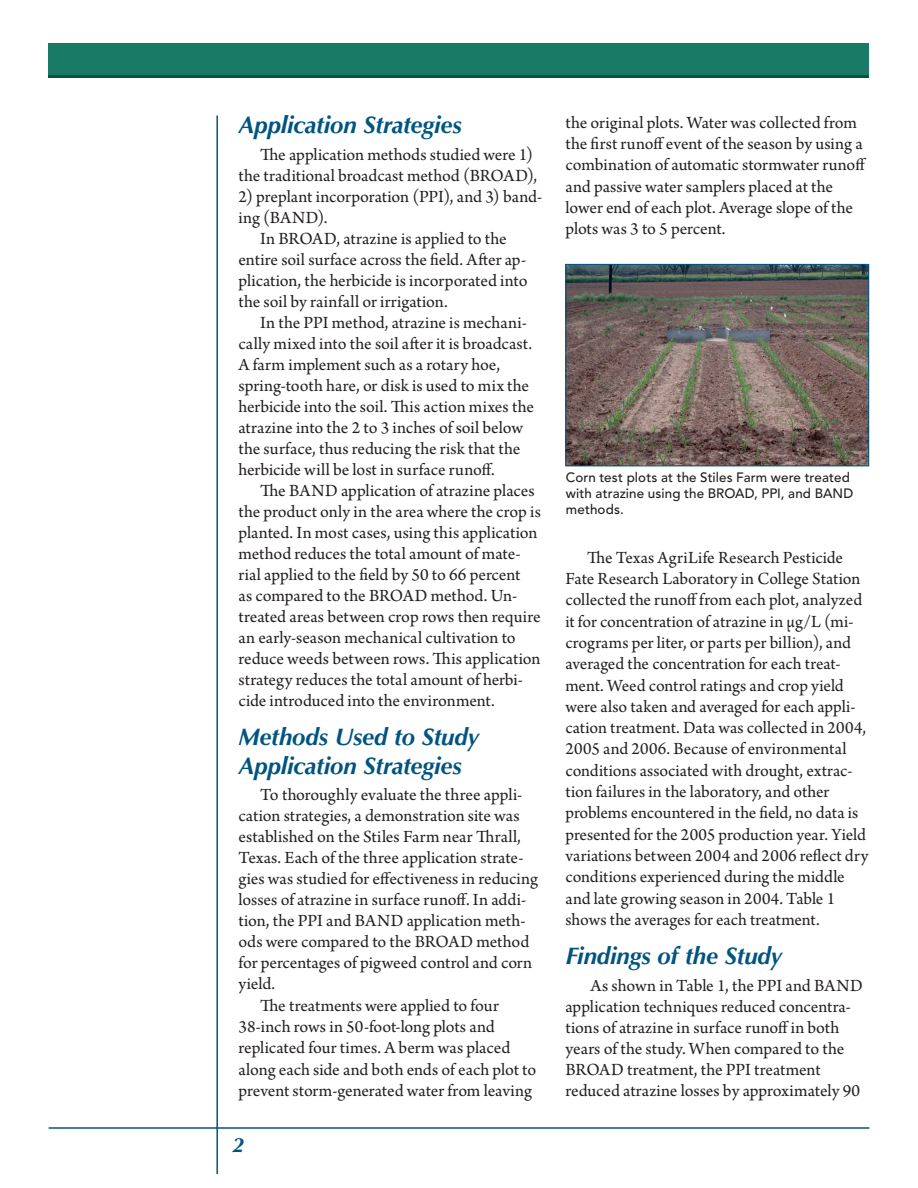
<style>
.page{position:relative;width:918px;height:1188px;background:#fff}
.page>*{position:absolute;margin:0;border:0;box-sizing:border-box;transform-origin:0 0}
.Papragraph_headings{font:italic 700 24px/28.8px "Optima";letter-spacing:-.015em;color:#005480}
.Page_number_left{font:italic 700 21px "Optima";color:#005480}
.Body_text{font:18px/21px "Arno Pro";letter-spacing:-.005em;color:#231f20}
.captions{font:500 13.5px/16.2px "Avenir";letter-spacing:.01em;color:#231f20}
</style>
<div class="page">
<div style="left:49px;top:43px;width:820px;height:35px;background:#197b66"></div>
<hr style="left:216px;top:116px;width:2px;height:1058px;background:#005480">
<hr style="left:49px;top:1127px;width:820px;height:2px;background:#005480">
<hr style="left:48px;top:75px;width:821px;height:3px;background:#00573c">
<img style="left:568px;top:266px;width:299px;height:198px">
<div style="left:566px;top:264px;width:303px;height:202px;border:1px solid #005480"></div>
<p class="Papragraph_headings" style="left:238px;top:111px;width:225px">Application Strategies</p>
<p class="Body_text" style="left:238px;top:145px;width:300px;text-align:right">The application methods studied were 1) the traditional broadcast method (BROAD),</p>
<p class="Body_text" style="left:238px;top:187px;width:305px">2) preplant incorporation (PPI), and 3) band&shy;ing (BAND).</p>
<p class="Body_text" style="left:238px;top:229px;width:291px;text-indent:22px">In BROAD, atrazine is applied to the entire soil surface across the field. After ap&shy;plication, the herbicide is incorporated into the soil by rainfall or irrigation.</p>
<p class="Body_text" style="left:238px;top:313px;width:297px;text-indent:22px">In the PPI method, atrazine is mechani&shy;cally mixed into the soil after it is broadcast.<br>A farm implement such as a rotary hoe, spring-tooth hare, or disk is used to mix the herbicide into the soil. This action mixes the atrazine into the 2 to 3 inches of soil below the surface, thus reducing the risk that the herbicide will be lost in surface runoff.</p>
<p class="Body_text" style="left:238px;top:481px;width:304px;text-indent:22px">The BAND application of atrazine places the product only in the area where the crop is planted. In most cases, using this application method reduces the total amount of mate&shy;rial applied to the field by 50 to 66 percent<br>as compared to the BROAD method. Un&shy;treated areas between crop rows then require an early-season mechanical cultivation to reduce weeds between rows. This application strategy reduces the total amount of herbi&shy;cide introduced into the environment.</p>
<p class="Papragraph_headings" style="left:238px;top:723px;width:243px">Methods Used to Study<br>Application Strategies</p>
<p class="Body_text" style="left:238px;top:785px;width:301px;text-indent:22px">To thoroughly evaluate the three appli&shy;cation strategies, a demonstration site was established on the Stiles Farm near Thrall, Texas. Each of the three application strate&shy;gies was studied for effectiveness in reducing losses of atrazine in surface runoff. In addi&shy;tion, the PPI and BAND application meth&shy;ods were compared to the BROAD method for percentages of pigweed control and corn yield.</p>
<p class="Body_text" style="left:238px;top:996px;width:299px;text-indent:22px">The treatments were applied to four 38-inch rows in 50-foot-long plots and replicated four times. A berm was placed along each side and both ends of each plot to prevent storm-generated water from leaving</p>
<p class="Page_number_left" style="left:232px;top:1133px;width:13px">2</p>
<p class="Body_text" style="left:566px;top:113px;width:302px">the original plots. Water was collected from the first runoff event of the season by using a combination of automatic stormwater runoff and passive water samplers placed at the lower end of each plot. Average slope of the plots was 3 to 5 percent.</p>
<p class="captions" style="left:566px;top:470px;width:289px">Corn test plots at the Stiles Farm were treated with atrazine using the BROAD, PPI, and BAND methods.</p>
<p class="Body_text" style="left:566px;top:548px;width:304px;text-indent:22px">The Texas AgriLife Research Pesticide Fate Research Laboratory in College Station collected the runoff from each plot, analyzed it for concentration of atrazine in µg/L (mi&shy;crograms per liter, or parts per billion), and averaged the concentration for each treat&shy;ment. Weed control ratings and crop yield were also taken and averaged for each appli&shy;cation treatment. Data was collected in 2004, 2005 and 2006. Because of environmental conditions associated with drought, extrac&shy;tion failures in the laboratory, and other problems encountered in the field, no data is presented for the 2005 production year. Yield variations between 2004 and 2006 reflect dry conditions experienced during the middle and late growing season in 2004. Table 1 shows the averages for each treatment.</p>
<p class="Papragraph_headings" style="left:566px;top:942px;width:219px">Findings of the Study</p>
<p class="Body_text" style="left:566px;top:976px;width:299px;text-indent:25px">As shown in Table 1, the PPI and BAND application techniques reduced concentra&shy;tions of atrazine in surface runoff in both years of the study. When compared to the BROAD treatment, the PPI treatment reduced atrazine losses by approximately 90</p>
</div>
